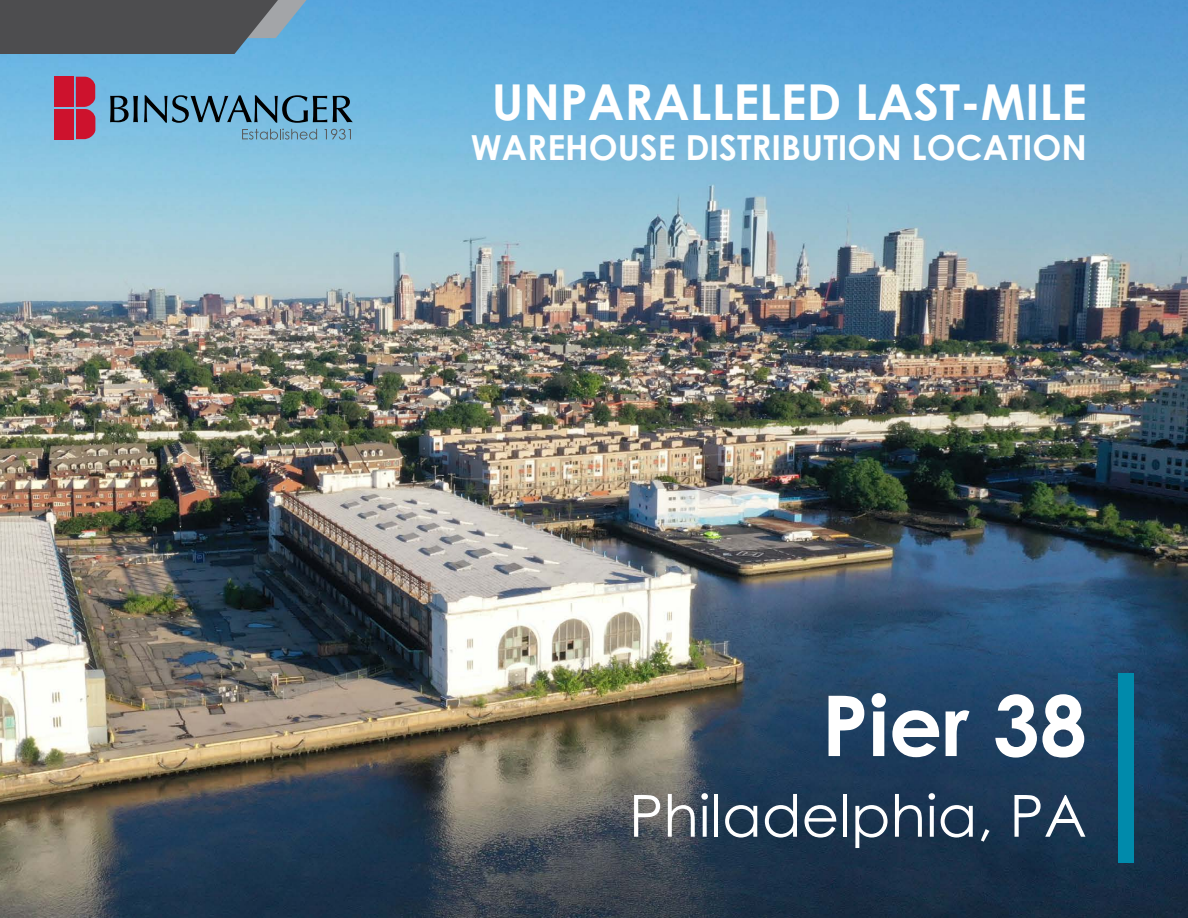
<style>
.page{position:relative;width:1188px;height:918px;background:#fff}
.page>*{position:absolute;margin:0;border:0;box-sizing:border-box;transform-origin:0 0}
.t1{font:700 83.85px "Century Gothic";color:#fff}
.t2{font:58.05px "Century Gothic";color:#fff}
.t3{font:700 49.5px "Century Gothic";color:#fff}
.t4{font:700 34.5px "Century Gothic";color:#fff}
</style>
<div class="page">
<img style="left:0;top:0;width:1188px;height:918px">
<svg style="left:110px;top:96px;width:28px;height:26px"></svg>
<svg style="left:144px;top:95px;width:183px;height:28px;background:#5385a1"></svg>
<svg style="left:333px;top:96px;width:20px;height:26px"></svg>
<div style="left:54px;top:77px;width:20px;height:30px;background:#cd122d"></div>
<div style="left:54px;top:109px;width:20px;height:30px;background:#cd122d"></div>
<svg style="left:76px;top:77px;width:19px;height:62px"></svg>
<svg style="left:242px;top:129px;width:75px;height:10px"></svg>
<svg style="left:324px;top:129px;width:27px;height:10px"></svg>
<div style="left:1119px;top:674px;width:15px;height:189px;background:#008aab"></div>
<svg style="left:0;top:0;width:307px;height:54px;background:#545c63"></svg>
<h3 class="t3" style="left:492px;top:64px;width:596px">UNPARALLELED LAST-MILE</h3>
<p class="t4" style="left:471px;top:121px;width:618px">WAREHOUSE DISTRIBUTION LOCATION</p>
<h1 class="t1" style="left:822px;top:662px;width:267px">Pier 38</h1>
<h2 class="t2" style="left:629px;top:775px;width:459px">Philadelphia, PA</h2>
</div>
